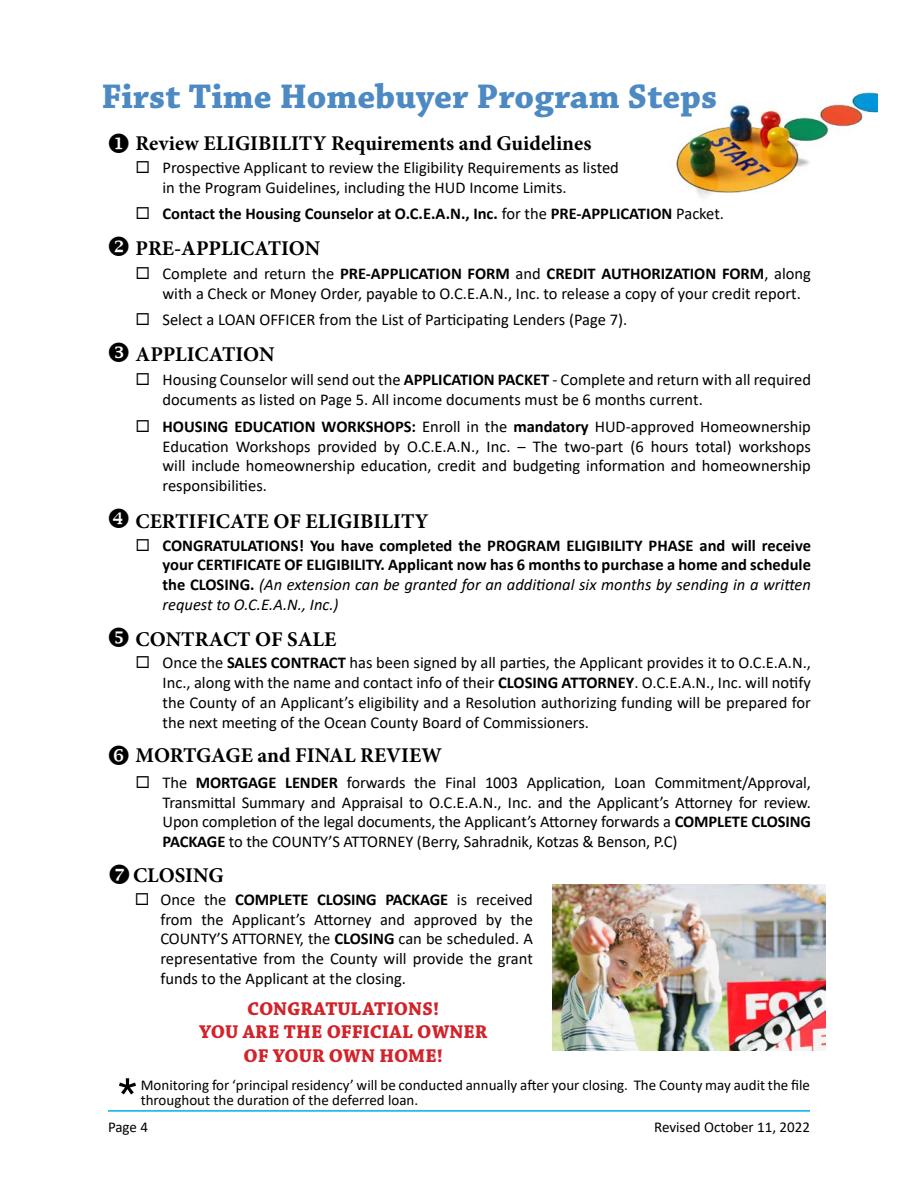
<style>
.page{position:relative;width:918px;height:1188px;background:#fff}
.page>*{position:absolute;margin:0;border:0;box-sizing:border-box;transform-origin:0 0}
.t1{font:55.5px "Helvetica";color:#000}
.t2{font:700 36px "Chaparral Pro";color:#4d8ac3}
.t3{font:700 21px "Minion Pro";color:#000}
.t4{font:700 19.5px/23.4px "Chaparral Pro";color:#d2232a;text-align:center}
.t5{font:16.5px/19.8px "Calibri";color:#000;text-align:justify}
.t6{font:700 16.5px/19.8px "Calibri";color:#000;text-align:justify}
.t7{font:15px/15px "Calibri";color:#000}
.s1{font-weight:400}
.s2{font-weight:700}
.s3{font-weight:400;font-style:italic}
</style>
<div class="page">
<hr style="left:108px;top:1110px;width:702px;height:2px;background:#00aeef">
<img style="left:675px;top:91px;width:202px;height:107px">
<img style="left:553px;top:885px;width:273px;height:165px">
<h2 class="t2" style="left:102px;top:75px;width:617px">First Time Homebuyer Program Steps</h2>
<p class="t3" style="left:136px;top:129px;width:457px">Review ELIGIBILITY Requirements and Guidelines</p>
<p class="t5" style="left:163px;top:157px;width:458px">Prospective Applicant to review the Eligibility Requirements as listed in the Program Guidelines, including the HUD Income Limits.</p>
<p class="t6" style="left:163px;top:204px;width:563px">Contact the Housing Counselor at O.C.E.A.N., Inc. <span class="s1">for the</span> PRE-APPLICATION <span class="s1">Packet.</span></p>
<p class="t3" style="left:136px;top:234px;width:186px">PRE-APPLICATION</p>
<p class="t5" style="left:163px;top:263px;width:650px">Complete and return the <span class="s2">PRE-APPLICATION FORM</span> and <span class="s2">CREDIT AUTHORIZATION FORM</span>, along with a Check or Money Order, payable to O.C.E.A.N., Inc. to release a copy of your credit report.</p>
<p class="t5" style="left:163px;top:309px;width:466px">Select a LOAN OFFICER from the List of Participating Lenders (Page 7).</p>
<p class="t3" style="left:136px;top:340px;width:141px">APPLICATION</p>
<p class="t5" style="left:163px;top:370px;width:650px">Housing Counselor will send out the <span class="s2">APPLICATION PACKET</span> - Complete and return with all required documents as listed on Page 5. All income documents must be 6 months current.</p>
<p class="t5" style="left:163px;top:416px;width:650px"><span class="s2">HOUSING EDUCATION WORKSHOPS:</span> Enroll in the <span class="s2">mandatory</span> HUD-approved Homeownership Education Workshops provided by O.C.E.A.N., Inc. – The two-part (6 hours total) workshops will include homeownership education, credit and budgeting information and homeownership responsibilities.</p>
<p class="t3" style="left:136px;top:506px;width:295px">CERTIFICATE OF ELIGIBILITY</p>
<p class="t6" style="left:163px;top:535px;width:650px">CONGRATULATIONS! You have completed the PROGRAM ELIGIBILITY PHASE and will receive your CERTIFICATE OF ELIGIBILITY. Applicant now has 6 months to purchase a home and schedule the CLOSING. <span class="s3">(An extension can be granted for an additional six months by sending in a written request to O.C.E.A.N., Inc.)</span></p>
<p class="t3" style="left:136px;top:624px;width:202px">CONTRACT OF SALE</p>
<p class="t5" style="left:163px;top:653px;width:650px">Once the <span class="s2">SALES CONTRACT</span> has been signed by all parties, the Applicant provides it to O.C.E.A.N., Inc., along with the name and contact info of their <span class="s2">CLOSING ATTORNEY</span>. O.C.E.A.N., Inc. will notify the County of an Applicant’s eligibility and a Resolution authorizing funding will be prepared for the next meeting of the Ocean County Board of Commissioners.</p>
<p class="t3" style="left:136px;top:741px;width:308px">MORTGAGE and FINAL REVIEW</p>
<p class="t5" style="left:163px;top:772px;width:650px">The <span class="s2">MORTGAGE LENDER</span> forwards the Final 1003 Application, Loan Commitment/Approval, Transmittal Summary and Appraisal to O.C.E.A.N., Inc. and the Applicant’s Attorney for review.<br>Upon completion of the legal documents, the Applicant’s Attorney forwards a <span class="s2">COMPLETE CLOSING PACKAGE</span> to the COUNTY’S ATTORNEY (Berry, Sahradnik, Kotzas &amp; Benson, P.C)</p>
<p class="t3" style="left:133px;top:860px;width:92px">CLOSING</p>
<p class="t5" style="left:160px;top:889px;width:374px">Once the <span class="s2">COMPLETE CLOSING PACKAGE</span> is received from the Applicant’s Attorney and approved by the COUNTY’S ATTORNEY, the <span class="s2">CLOSING</span> can be scheduled. A representative from the County will provide the grant funds to the Applicant at the closing.</p>
<p class="t4" style="left:199px;top:998px;width:290px">CONGRATULATIONS!<br>YOU ARE THE OFFICIAL OWNER<br>OF YOUR OWN HOME!</p>
<h1 class="t1" style="left:117px;top:1067px;width:23px">*</h1>
<p class="t7" style="left:141px;top:1077px;width:671px">Monitoring for ‘principal residency’ will be conducted annually after your closing. The County may audit the file throughout the duration of the deferred loan.</p>
<p class="t7" style="left:108px;top:1119px;width:42px">Page 4</p>
<p class="t7" style="left:654px;top:1119px;width:157px">Revised October 11, 2022</p>
</div>
